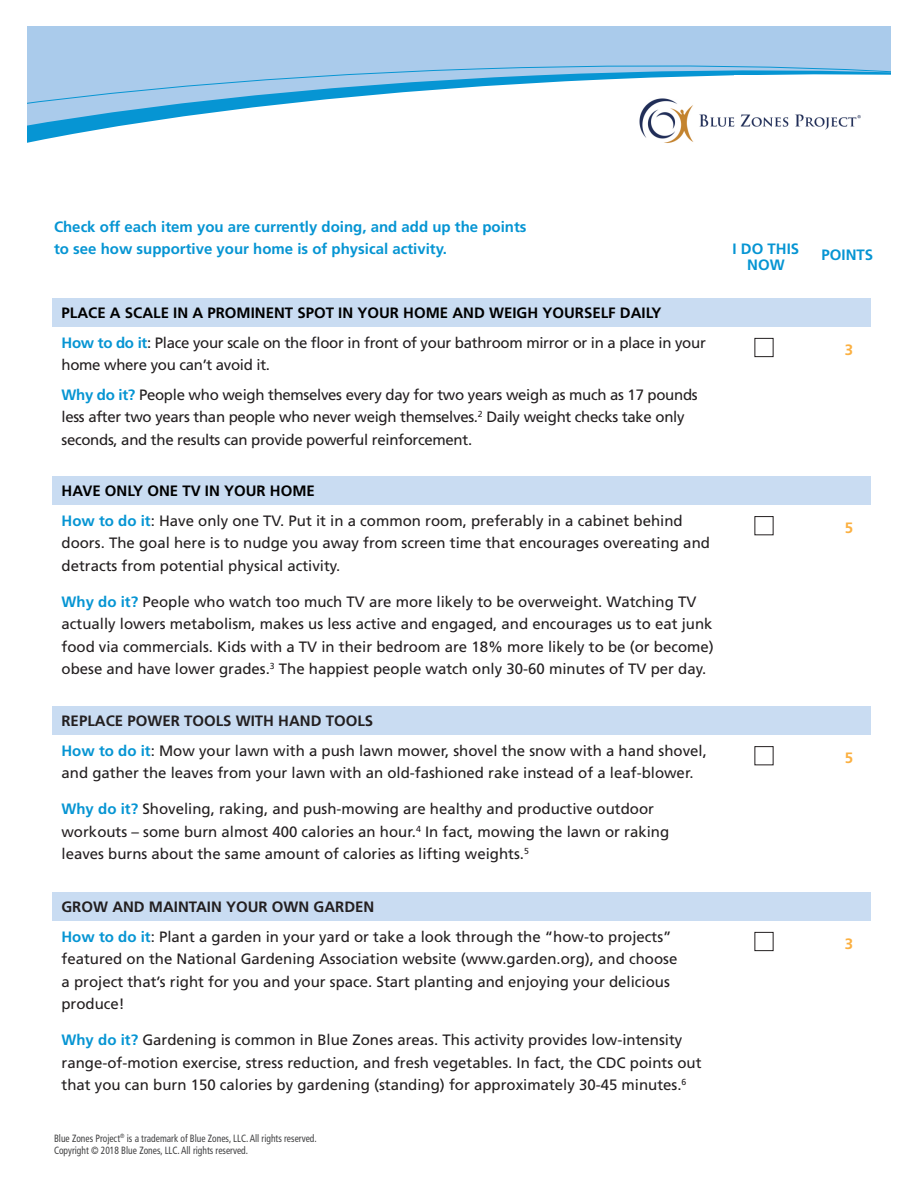
<style>
.page{position:relative;width:918px;height:1188px;background:#fff}
.page>*{position:absolute;margin:0;border:0;box-sizing:border-box;transform-origin:0 0}
.Body_Copy{font:15px/22.5px "Frutiger LT Std";color:#231f20}
.Body_Copy-2{font:15px/22.5px "Frutiger LT Std";letter-spacing:-.02em;color:#231f20}
.Numbered_List_Heads{font:15px/22.5px "Frutiger LT Std";letter-spacing:-.02em;color:#231f20}
.Body_Copy-3{font:700 15px/22.5px "Frutiger LT Std";color:#0695d3}
.Numbered_List_Heads-2{font:700 15px "Frutiger LT Std";color:#000}
.Numbered_List_Heads-3{font:700 15px "Frutiger LT Std";color:#231f20}
.CHART_HEADS{font:700 15px/16.5px "Frutiger LT Std";color:#0695d3;text-align:center}
.t1{font:700 15px "Frutiger LT Std";color:#fbb041}
.t2{font:condensed 10.5px/12.6px "Frutiger LT Std";color:#414142;scale:.9 1}
.s1{font-weight:700;color:#0695d3}
</style>
<div class="page">
<div style="left:27px;top:26px;width:864px;height:219px;background:#aacbeb"></div>
<svg style="left:27px;top:65px;width:864px;height:180px;fill:#fff"></svg>
<div style="left:27px;top:144px;width:203px;height:280px;background:#fff"></div>
<div style="left:735px;top:76px;width:156px;height:280px;background:#fff"></div>
<div style="left:52px;top:298px;width:819px;height:29px;background:#c9dcf2"></div>
<div style="left:52px;top:476px;width:819px;height:29px;background:#c9dcf2"></div>
<div style="left:52px;top:706px;width:819px;height:29px;background:#c9dcf2"></div>
<div style="left:52px;top:892px;width:819px;height:29px;background:#c9dcf2"></div>
<div style="left:755px;top:338px;width:18px;height:19px;border:1px solid #231f20"></div>
<div style="left:755px;top:516px;width:18px;height:19px;border:1px solid #231f20"></div>
<div style="left:755px;top:746px;width:18px;height:19px;border:1px solid #231f20"></div>
<div style="left:755px;top:932px;width:18px;height:19px;border:1px solid #231f20"></div>
<img style="left:625px;top:83px;width:236px;height:82px">
<p class="Body_Copy-3" style="left:54px;top:215px;width:474px">Check off each item you are currently doing, and add up the points to see how supportive your home is of physical activity.</p>
<p class="Numbered_List_Heads-2" style="left:62px;top:304px;width:602px">PLACE A SCALE IN A PROMINENT SPOT IN YOUR HOME AND WEIGH YOURSELF DAILY</p>
<p class="Numbered_List_Heads" style="left:62px;top:331px;width:646px"><span class="s1">How to do it</span>: Place your scale on the floor in front of your bathroom mirror or in a place in your home where you can’t avoid it.</p>
<p class="Body_Copy-2" style="left:62px;top:383px;width:638px"><span class="s1">Why do it?</span> People who weigh themselves every day for two years weigh as much as 17 pounds less after two years than people who never weigh themselves.<sup>2</sup> Daily weight checks take only seconds, and the results can provide powerful reinforcement.</p>
<p class="Numbered_List_Heads-2" style="left:62px;top:482px;width:255px">HAVE ONLY ONE TV IN YOUR HOME</p>
<p class="Body_Copy" style="left:62px;top:509px;width:650px"><span class="s1">How to do it</span>: Have only one TV. Put it in a common room, preferably in a cabinet behind doors. The goal here is to nudge you away from screen time that encourages overeating and detracts from potential physical activity.</p>
<p class="Body_Copy" style="left:62px;top:590px;width:654px"><span class="s1">Why do it?</span> People who watch too much TV are more likely to be overweight. Watching TV actually lowers metabolism, makes us less active and engaged, and encourages us to eat junk food via commercials. Kids with a TV in their bedroom are 18% more likely to be (or become) obese and have lower grades.<sup>3</sup> The happiest people watch only 30-60 minutes of TV per day.</p>
<p class="Numbered_List_Heads-3" style="left:62px;top:712px;width:313px">REPLACE POWER TOOLS WITH HAND TOOLS</p>
<p class="Body_Copy" style="left:62px;top:739px;width:647px"><span class="s1">How to do it</span>: Mow your lawn with a push lawn mower, shovel the snow with a hand shovel, and gather the leaves from your lawn with an old-fashioned rake instead of a leaf-blower.</p>
<p class="Body_Copy" style="left:61px;top:798px;width:609px"><span class="s1">Why do it?</span> Shoveling, raking, and push-mowing are healthy and productive outdoor workouts – some burn almost 400 calories an hour.<sup>4</sup> In fact, mowing the lawn or raking leaves burns about the same amount of calories as lifting weights.<sup>5</sup></p>
<p class="Numbered_List_Heads-3" style="left:62px;top:898px;width:314px">GROW AND MAINTAIN YOUR OWN GARDEN</p>
<p class="Body_Copy" style="left:62px;top:925px;width:617px"><span class="s1">How to do it</span>: Plant a garden in your yard or take a look through the “how-to projects” featured on the National Gardening Association website (www.garden.org), and choose a project that’s right for you and your space. Start planting and enjoying your delicious produce!</p>
<p class="Body_Copy" style="left:62px;top:1029px;width:642px"><span class="s1">Why do it?</span> Gardening is common in Blue Zones areas. This activity provides low-intensity range-of-motion exercise, stress reduction, and fresh vegetables. In fact, the CDC points out that you can burn 150 calories by gardening (standing) for approximately 30-45 minutes.<sup>6</sup></p>
<p class="t2" style="left:54px;top:1132px;width:293px">Blue Zones Project<sup>®</sup> is a trademark of Blue Zones, LLC. All rights reserved.<br>Copyright © 2018 Blue Zones, LLC. All rights reserved.</p>
<p class="CHART_HEADS" style="left:733px;top:240px;width:68px">I DO THIS<br>NOW</p>
<p class="CHART_HEADS" style="left:822px;top:246px;width:53px">POINTS</p>
<p class="t1" style="left:845px;top:341px;width:10px">3</p>
<p class="t1" style="left:845px;top:519px;width:10px">5</p>
<p class="t1" style="left:845px;top:749px;width:10px">5</p>
<p class="t1" style="left:845px;top:935px;width:10px">3</p>
</div>
